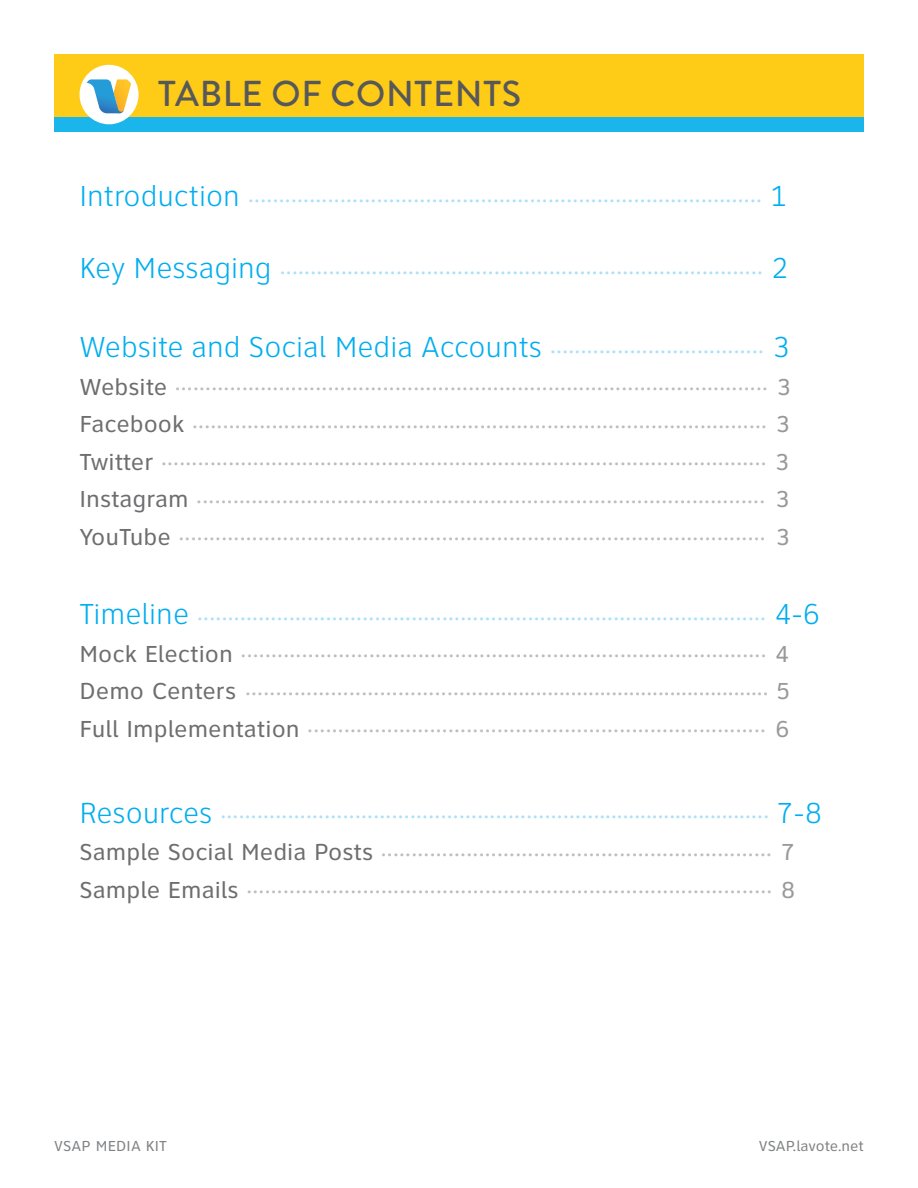
<style>
.page{position:relative;width:918px;height:1188px;background:#fff}
.page>*{position:absolute;margin:0;border:0;box-sizing:border-box;transform-origin:0 0}
.t1{font:500 36px "Brandon Grotesque";letter-spacing:.02em;color:#57585a}
.t2{font:300 30px "Clearview Text";color:#bcbdc0}
.t3{font:300 30px "Clearview Text";color:#aae0f9}
.t4{font:15px "Clearview Text";color:#808285}
.s1{color:#00aeef}
</style>
<div class="page">
<div style="left:54px;top:117px;width:810px;height:14px;background:#1ab5ea"></div>
<div style="left:54px;top:54px;width:810px;height:63px;background:#fecb17"></div>
<div style="left:80px;top:65px;width:59px;height:59px;background:#fff;border-radius:50%"></div>
<svg style="left:87px;top:79px;width:44px;height:34px"></svg>
<p class="t1" style="left:158px;top:68px;width:364px">TABLE OF CONTENTS</p>
<p class="t3" style="left:80px;top:175px;width:710px"><span class="s1">Introduction</span> .................................................................................... <span class="s1">1</span></p>
<p class="t3" style="left:80px;top:247px;width:711px"><span class="s1">Key Messaging</span> ............................................................................... <span class="s1">2</span></p>
<p class="t3" style="left:80px;top:327px;width:712px"><span class="s1">Website and Social Media Accounts</span> ................................... <span class="s1">3</span></p>
<p class="t2" style="left:80px;top:364px;width:713px"><sub>Website</sub> ................................................................................................. <sub>3</sub></p>
<p class="t2" style="left:80px;top:402px;width:712px"><sub>Facebook</sub> .............................................................................................. <sub>3</sub></p>
<p class="t2" style="left:80px;top:439px;width:711px"><sub>Twitter</sub> ................................................................................................... <sub>3</sub></p>
<p class="t2" style="left:80px;top:477px;width:712px"><sub>Instagram</sub> ............................................................................................. <sub>3</sub></p>
<p class="t2" style="left:80px;top:514px;width:712px"><sub>YouTube</sub> ................................................................................................ <sub>3</sub></p>
<p class="t3" style="left:80px;top:593px;width:742px"><span class="s1">Timeline</span> ............................................................................................. <span class="s1">4-6</span></p>
<p class="t2" style="left:80px;top:631px;width:711px"><sub>Mock</sub> <sub>Election</sub> ...................................................................................... <sub>4</sub></p>
<p class="t2" style="left:80px;top:668px;width:712px"><sub>Demo</sub> <sub>Centers</sub> ........................................................................................ <sub>5</sub></p>
<p class="t2" style="left:80px;top:706px;width:712px"><sub>Full</sub> <sub>Implementation</sub> ........................................................................... <sub>6</sub></p>
<p class="t3" style="left:80px;top:792px;width:744px"><span class="s1">Resources</span> ........................................................................................... <span class="s1">7-8</span></p>
<p class="t2" style="left:80px;top:830px;width:717px"><sub>Sample</sub> <sub>Social</sub> <sub>Media</sub> <sub>Posts</sub> ................................................................ <sub>7</sub></p>
<p class="t2" style="left:80px;top:867px;width:717px"><sub>Sample</sub> <sub>Emails</sub> ...................................................................................... <sub>8</sub></p>
<p class="t4" style="left:54px;top:1138px;width:115px">VSAP MEDIA KIT</p>
<p class="t4" style="left:759px;top:1138px;width:107px">VSAP.lavote.net</p>
</div>
